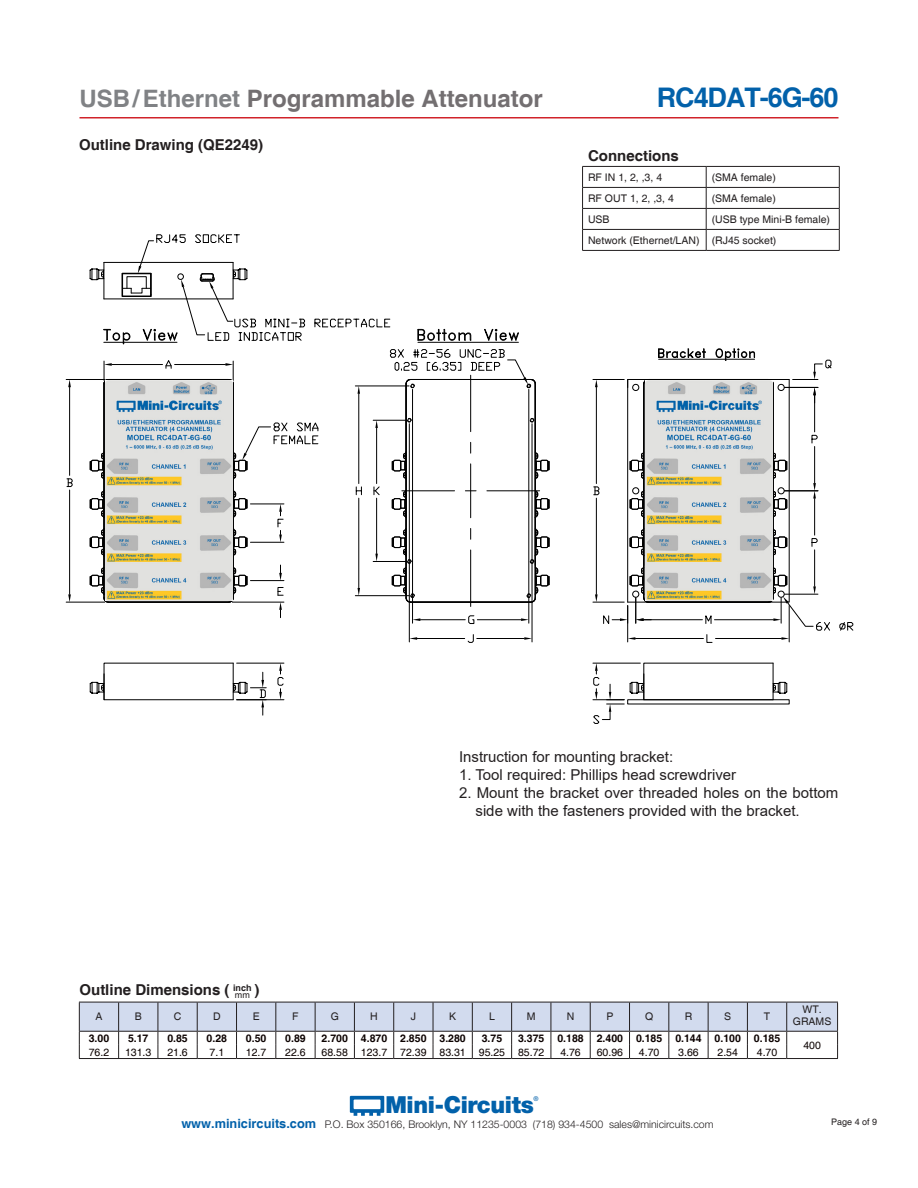
<style>
.page{position:relative;width:918px;height:1188px;background:#fff}
.page>*{position:absolute;margin:0;border:0;box-sizing:border-box;transform-origin:0 0}
.t1{font:700 27px "Helvetica";letter-spacing:-.04em;color:#0261aa}
.t2{font:700 24px "Helvetica";color:#736f71}
.t3{font:900 23.55px "Helvetica Neue";letter-spacing:-.015em;color:#0261aa}
.BODY-TEXT{font:15px/18px "Arial";color:#231f20}
.SECTIONS-HEAD{font:700 15px "Helvetica";color:#231f20}
.t4{font:10.5px "Helvetica";color:#231f20}
.t5{font:300 10.5px "Helvetica Neue";color:#231f20}
.t6{font:700 10.5px "Helvetica";color:#0c0200}
.t7{font:10.5px "Helvetica";color:#0c0200}
.t8{font:9px "Helvetica";color:#231f20}
.t9{font:700 9px "Helvetica";color:#231f20}
.t10{font:500 6.6px "Helvetica Neue";color:#0261aa}
.s1{color:#808285}
.s2{font-family:"Helvetica";font-weight:700;font-size:12.75px;color:#0261aa}
</style>
<div class="page">
<svg style="left:350px;top:1096px;width:34px;height:20px"></svg>
<hr style="left:80px;top:117px;width:758px;height:1px;background:#d1232a">
<hr style="left:582px;top:166px;width:124px;height:1px;background:#231f20">
<hr style="left:706px;top:166px;width:133px;height:1px;background:#231f20">
<hr style="left:706px;top:187px;width:133px;height:1px;background:#231f20">
<hr style="left:706px;top:208px;width:133px;height:1px;background:#231f20">
<svg style="left:839px;top:167px;width:1px;height:83px"></svg>
<hr style="left:706px;top:229px;width:133px;height:1px;background:#231f20">
<hr style="left:706px;top:250px;width:133px;height:1px;background:#231f20">
<hr style="left:787px;top:1058px;width:51px;height:1px;background:#231f20">
<hr style="left:119px;top:1058px;width:39px;height:1px;background:#231f20">
<hr style="left:158px;top:1058px;width:39px;height:1px;background:#231f20">
<hr style="left:197px;top:1058px;width:40px;height:1px;background:#231f20">
<hr style="left:237px;top:1058px;width:39px;height:1px;background:#231f20">
<hr style="left:276px;top:1058px;width:39px;height:1px;background:#231f20">
<hr style="left:315px;top:1058px;width:39px;height:1px;background:#231f20">
<hr style="left:354px;top:1058px;width:40px;height:1px;background:#231f20">
<hr style="left:394px;top:1058px;width:39px;height:1px;background:#231f20">
<hr style="left:433px;top:1058px;width:39px;height:1px;background:#231f20">
<hr style="left:472px;top:1058px;width:40px;height:1px;background:#231f20">
<hr style="left:512px;top:1058px;width:39px;height:1px;background:#231f20">
<hr style="left:551px;top:1058px;width:39px;height:1px;background:#231f20">
<hr style="left:590px;top:1058px;width:40px;height:1px;background:#231f20">
<hr style="left:630px;top:1058px;width:39px;height:1px;background:#231f20">
<hr style="left:669px;top:1058px;width:39px;height:1px;background:#231f20">
<hr style="left:708px;top:1058px;width:39px;height:1px;background:#231f20">
<hr style="left:747px;top:1058px;width:40px;height:1px;background:#231f20">
<svg style="left:79px;top:1002px;width:759px;height:56px"></svg>
<hr style="left:79px;top:1058px;width:40px;height:1px;background:#221f20">
<svg style="left:839px;top:622px;width:15px;height:9px"></svg>
<hr style="left:66px;top:379px;width:39px;height:1px;background:#000">
<hr style="left:66px;top:602px;width:39px;height:1px;background:#000">
<hr style="left:69px;top:387px;width:1px;height:88px;background:#000">
<hr style="left:69px;top:490px;width:1px;height:104px;background:#000">
<svg style="left:68px;top:380px;width:3px;height:7px"></svg>
<svg style="left:68px;top:594px;width:3px;height:8px"></svg>
<svg style="left:66px;top:478px;width:7px;height:9px"></svg>
<svg style="left:89px;top:167px;width:743px;height:557px"></svg>
<img style="left:105px;top:380px;width:127px;height:220px">
<img style="left:645px;top:380px;width:127px;height:221px">
<h2 class="t2" style="left:80px;top:84px;width:465px"><span class="s1">USB/Ethernet</span> Programmable Attenuator</h2>
<h1 class="t1" style="left:657px;top:81px;width:183px">RC4DAT-6G-60</h1>
<p class="SECTIONS-HEAD" style="left:588px;top:146px;width:92px">Connections</p>
<p class="t4" style="left:588px;top:171px;width:76px">RF IN 1, 2, ,3, 4</p>
<p class="t4" style="left:712px;top:171px;width:66px">(SMA female)</p>
<p class="t4" style="left:588px;top:192px;width:87px">RF OUT 1, 2, ,3, 4</p>
<p class="t4" style="left:712px;top:192px;width:66px">(SMA female)</p>
<p class="t4" style="left:588px;top:213px;width:23px">USB</p>
<p class="t4" style="left:712px;top:213px;width:120px">(USB type Mini-B female)</p>
<p class="t4" style="left:588px;top:234px;width:113px">Network (Ethernet/LAN)</p>
<p class="t4" style="left:712px;top:234px;width:66px">(RJ45 socket)</p>
<p class="SECTIONS-HEAD" style="left:79px;top:136px;width:186px">Outline Drawing (QE2249)</p>
<p class="SECTIONS-HEAD" style="left:80px;top:980px;width:152px">Outline Dimensions (</p>
<p class="SECTIONS-HEAD" style="left:255px;top:980px;width:6px">)</p>
<p class="t9" style="left:233px;top:982px;width:20px">inch</p>
<p class="t8" style="left:235px;top:990px;width:16px">mm</p>
<p class="BODY-TEXT" style="left:459px;top:748px;width:216px">Instruction for mounting bracket:</p>
<p class="BODY-TEXT" style="left:459px;top:766px;width:279px">1. Tool required: Phillips head screwdriver</p>
<p class="BODY-TEXT" style="left:476px;top:784px;width:364px;text-indent:-16px">2. Mount the bracket over threaded holes on the bottom side with the fasteners provided with the bracket.</p>
<p class="t4" style="left:95px;top:1011px;width:9px">A</p>
<p class="t4" style="left:135px;top:1011px;width:9px">B</p>
<p class="t4" style="left:174px;top:1011px;width:9px">C</p>
<p class="t4" style="left:213px;top:1011px;width:9px">D</p>
<p class="t4" style="left:253px;top:1011px;width:9px">E</p>
<p class="t4" style="left:292px;top:1011px;width:8px">F</p>
<p class="t4" style="left:331px;top:1011px;width:10px">G</p>
<p class="t4" style="left:370px;top:1011px;width:9px">H</p>
<p class="t4" style="left:411px;top:1011px;width:7px">J</p>
<p class="t4" style="left:449px;top:1011px;width:9px">K</p>
<p class="t4" style="left:489px;top:1011px;width:7px">L</p>
<p class="t4" style="left:527px;top:1011px;width:10px">M</p>
<p class="t4" style="left:567px;top:1011px;width:9px">N</p>
<p class="t4" style="left:606px;top:1011px;width:9px">P</p>
<p class="t4" style="left:645px;top:1011px;width:10px">Q</p>
<p class="t4" style="left:685px;top:1011px;width:9px">R</p>
<p class="t4" style="left:724px;top:1011px;width:9px">S</p>
<p class="t4" style="left:764px;top:1011px;width:8px">T</p>
<p class="t6" style="left:89px;top:1032px;width:22px">3.00</p>
<p class="t6" style="left:128px;top:1032px;width:22px">5.17</p>
<p class="t6" style="left:167px;top:1032px;width:22px">0.85</p>
<p class="t6" style="left:207px;top:1032px;width:22px">0.28</p>
<p class="t6" style="left:246px;top:1032px;width:22px">0.50</p>
<p class="t6" style="left:285px;top:1032px;width:22px">0.89</p>
<p class="t6" style="left:322px;top:1032px;width:28px">2.700</p>
<p class="t6" style="left:361px;top:1032px;width:28px">4.870</p>
<p class="t6" style="left:400px;top:1032px;width:28px">2.850</p>
<p class="t6" style="left:440px;top:1032px;width:28px">3.280</p>
<p class="t6" style="left:482px;top:1032px;width:22px">3.75</p>
<p class="t6" style="left:518px;top:1032px;width:28px">3.375</p>
<p class="t6" style="left:557px;top:1032px;width:28px">0.188</p>
<p class="t6" style="left:597px;top:1032px;width:28px">2.400</p>
<p class="t6" style="left:636px;top:1032px;width:28px">0.185</p>
<p class="t6" style="left:675px;top:1032px;width:28px">0.144</p>
<p class="t6" style="left:715px;top:1032px;width:28px">0.100</p>
<p class="t6" style="left:754px;top:1032px;width:28px">0.185</p>
<p class="t7" style="left:89px;top:1046px;width:22px">76.2</p>
<p class="t7" style="left:125px;top:1046px;width:28px">131.3</p>
<p class="t7" style="left:167px;top:1046px;width:22px">21.6</p>
<p class="t7" style="left:210px;top:1046px;width:16px">7.1</p>
<p class="t7" style="left:246px;top:1046px;width:22px">12.7</p>
<p class="t7" style="left:285px;top:1046px;width:22px">22.6</p>
<p class="t7" style="left:322px;top:1046px;width:28px">68.58</p>
<p class="t7" style="left:361px;top:1046px;width:28px">123.7</p>
<p class="t7" style="left:400px;top:1046px;width:28px">72.39</p>
<p class="t7" style="left:440px;top:1046px;width:28px">83.31</p>
<p class="t7" style="left:479px;top:1046px;width:28px">95.25</p>
<p class="t7" style="left:518px;top:1046px;width:28px">85.72</p>
<p class="t7" style="left:560px;top:1046px;width:22px">4.76</p>
<p class="t7" style="left:597px;top:1046px;width:28px">60.96</p>
<p class="t7" style="left:639px;top:1046px;width:22px">4.70</p>
<p class="t7" style="left:678px;top:1046px;width:22px">3.66</p>
<p class="t7" style="left:718px;top:1046px;width:22px">2.54</p>
<p class="t7" style="left:757px;top:1046px;width:22px">4.70</p>
<p class="t4" style="left:803px;top:1003px;width:21px">WT.</p>
<p class="t4" style="left:793px;top:1016px;width:40px">GRAMS</p>
<p class="t7" style="left:803px;top:1039px;width:19px">400</p>
<h3 class="t3" style="left:385px;top:1090px;width:150px">Mini-Circuits</h3>
<p class="t10" style="left:533px;top:1094px;width:7px">®</p>
<p class="t5" style="left:181px;top:1118px;width:534px"><span class="s2">www.minicircuits.com</span> P.O. Box 350166, Brooklyn, NY 11235-0003 (718) 934-4500 sales@minicircuits.com</p>
<p class="t8" style="left:831px;top:1117px;width:48px">Page 4 of 9</p>
</div>
